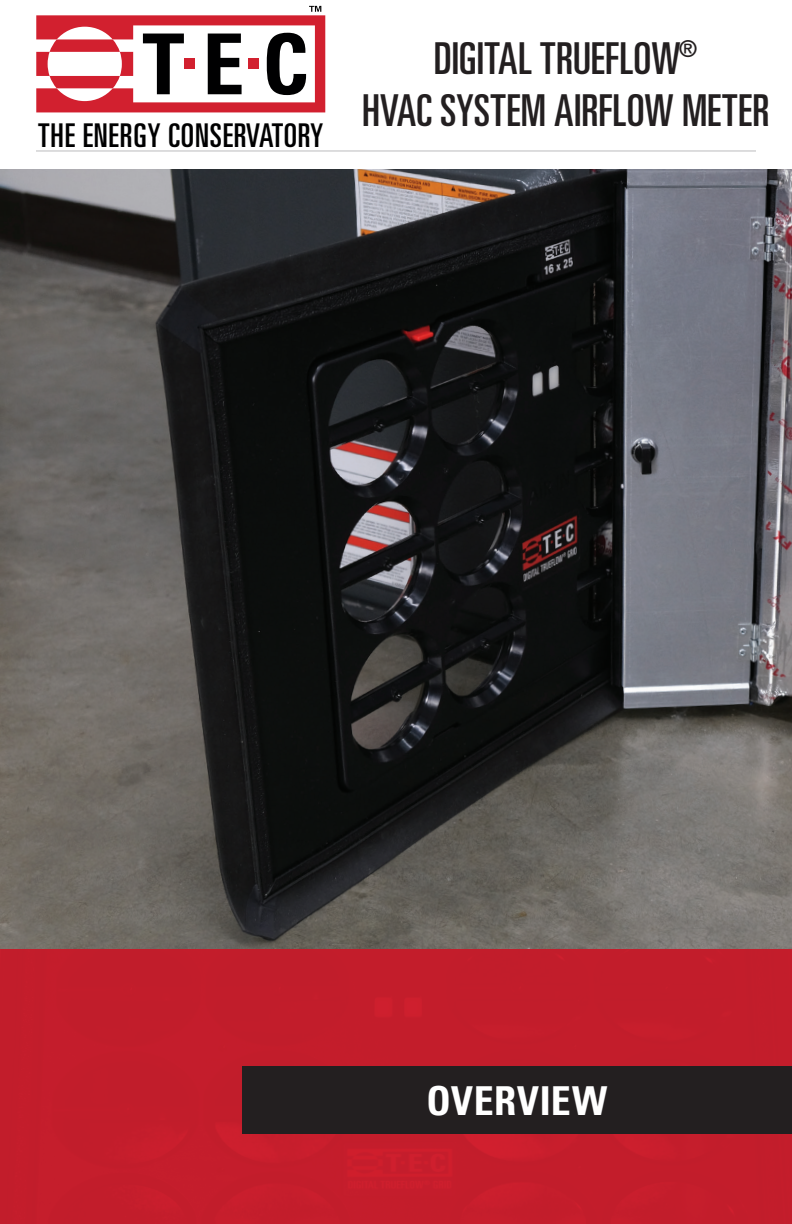
<style>
.page{position:relative;width:792px;height:1224px;background:#fff}
.page>*{position:absolute;margin:0;border:0;box-sizing:border-box;transform-origin:0 0}
.t1{font:ultra-condensed 44px/52px "Univers LT Pro";letter-spacing:.005em;color:#231f20;text-align:center}
.t2{font:700 condensed 40px "Univers";letter-spacing:.01em;color:#fff}
.t3{font:ultra-condensed 32.8px "Univers LT Pro";letter-spacing:.025em;color:#000001}
</style>
<div class="page">
<hr style="left:36px;top:150px;width:720px;height:1px;background:#939598">
<img style="left:0;top:170px;width:792px;height:1054px">
<div style="left:242px;top:1066px;width:550px;height:68px;background:#231f20"></div>
<svg style="left:36px;top:6px;width:289px;height:106px"></svg>
<p class="t3" style="left:38px;top:117px;width:287px">THE ENERGY CONSERVATORY</p>
<p class="t1" style="left:362px;top:32px;width:409px">DIGITAL TRUEFLOW<sup>®<br></sup>HVAC SYSTEM AIRFLOW METER</p>
<p class="t2" style="left:426px;top:1076px;width:183px">OVERVIEW</p>
</div>
